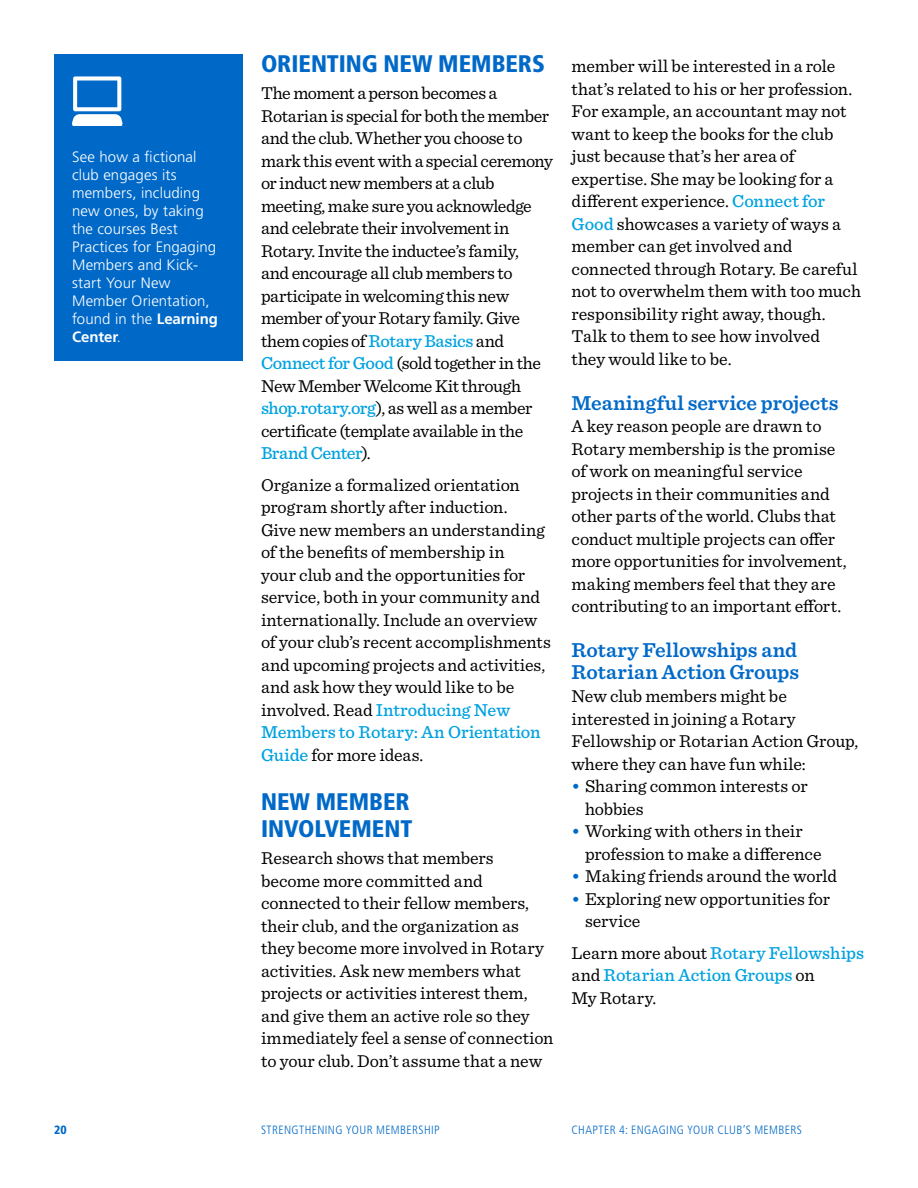
<style>
.page{position:relative;width:918px;height:1188px;background:#fff}
.page>*{position:absolute;margin:0;border:0;box-sizing:border-box;transform-origin:0 0}
.t1{font:900 condensed 24px/27px "Frutiger LT Std";color:#0069c8}
.t2{font:600 21px/22.5px "Sentinel";color:#0069c8}
.t3{font:18px/22.5px "Sentinel";letter-spacing:-.01em;color:#000}
.t4{font:500 18px/22.5px "Sentinel";letter-spacing:.005em;color:#00a2e0}
.t5{font:300 15px/18px "Frutiger LT Std";letter-spacing:.01em;color:#fff}
.t6{font:300 condensed 12px "Frutiger LT Std";letter-spacing:.035em;color:#0069c8}
.t7{font:900 condensed 12px "Frutiger LT Std";color:#0069c8}
.s1{font-weight:700}
.s2{font-weight:500;color:#00a2e0}
.s3{font-weight:500;color:#0069c8}
.s4{font-weight:400;color:#000}
</style>
<div class="page">
<div style="left:54px;top:54px;width:189px;height:306px;background:#0069c8"></div>
<svg style="left:72px;top:76px;width:50px;height:50px"></svg>
<p class="t5" style="left:72px;top:148px;width:147px">See how a fictional club engages its members, including new ones, by taking the courses Best<br>Practices for Engaging<br>Members and Kick&shy;start Your New<br>Member Orientation, found in the <span class="s1">Learning<br>Center</span>.</p>
<h1 class="t1" style="left:261px;top:50px;width:285px">ORIENTING NEW MEMBERS</h1>
<p class="t3" style="left:261px;top:81px;width:294px">The moment a person becomes a Rotarian is special for both the member and the club. Whether you choose to mark this event with a special ceremony or induct new members at a club meeting, make sure you acknowledge and celebrate their involvement in Rotary. Invite the inductee’s family,<br>and encourage all club members to participate in welcoming this new member of your Rotary family. Give them copies of <span class="s2">Rotary Basics</span> and <span class="s2">Connect for Good</span> (sold together in the New Member Welcome Kit through <span class="s2">shop.rotary.org</span>), as well as a member certificate (template available in the <span class="s2">Brand Center</span>).</p>
<p class="t3" style="left:261px;top:472px;width:291px">Organize a formalized orientation program shortly after induction.<br>Give new members an understanding of the benefits of membership in<br>your club and the opportunities for service, both in your community and internationally. Include an overview of your club’s recent accomplishments and upcoming projects and activities, and ask how they would like to be involved. Read <span class="s2">Introducing New Members to Rotary: An Orientation Guide</span> for more ideas.</p>
<h1 class="t1" style="left:261px;top:788px;width:153px">NEW MEMBER<br>INVOLVEMENT</h1>
<p class="t3" style="left:261px;top:846px;width:294px">Research shows that members become more committed and connected to their fellow members, their club, and the organization as they become more involved in Rotary activities. Ask new members what projects or activities interest them, and give them an active role so they immediately feel a sense of connection to your club. Don’t assume that a new</p>
<p class="t3" style="left:572px;top:54px;width:291px">member will be interested in a role that’s related to his or her profession.<br>For example, an accountant may not want to keep the books for the club just because that’s her area of expertise. She may be looking for a different experience. <span class="s2">Connect for Good</span> showcases a variety of ways a member can get involved and connected through Rotary. Be careful not to overwhelm them with too much responsibility right away, though.<br>Talk to them to see how involved<br>they would like to be.</p>
<p class="t2" style="left:572px;top:390px;width:268px">Meaningful service projects</p>
<p class="t3" style="left:572px;top:414px;width:277px">A key reason people are drawn to Rotary membership is the promise of work on meaningful service projects in their communities and other parts of the world. Clubs that conduct multiple projects can offer more opportunities for involvement, making members feel that they are contributing to an important effort.</p>
<p class="t2" style="left:572px;top:638px;width:229px">Rotary Fellowships and<br>Rotarian Action Groups</p>
<p class="t3" style="left:572px;top:684px;width:288px">New club members might be interested in joining a Rotary<br>Fellowship or Rotarian Action Group, where they can have fun while:</p>
<p class="t3" style="left:585px;top:774px;width:224px;text-indent:-14px"><span class="s3">•</span> Sharing common interests or hobbies</p>
<p class="t3" style="left:585px;top:819px;width:238px;text-indent:-14px"><span class="s3">•</span> Working with others in their profession to make a difference</p>
<p class="t3" style="left:572px;top:864px;width:267px"><span class="s3">•</span> Making friends around the world</p>
<p class="t3" style="left:585px;top:886px;width:246px;text-indent:-14px"><span class="s3">•</span> Exploring new opportunities for service</p>
<p class="t4" style="left:572px;top:940px;width:294px"><span class="s4">Learn more about</span> Rotary Fellowships <span class="s4">and</span> Rotarian Action Groups <span class="s4">on<br>My Rotary.</span></p>
<p class="t7" style="left:54px;top:1123px;width:14px">20</p>
<p class="t6" style="left:261px;top:1123px;width:180px">STRENGTHENING YOUR MEMBERSHIP</p>
<p class="t6" style="left:572px;top:1123px;width:232px">CHAPTER 4: ENGAGING YOUR CLUB’S MEMBERS</p>
</div>
